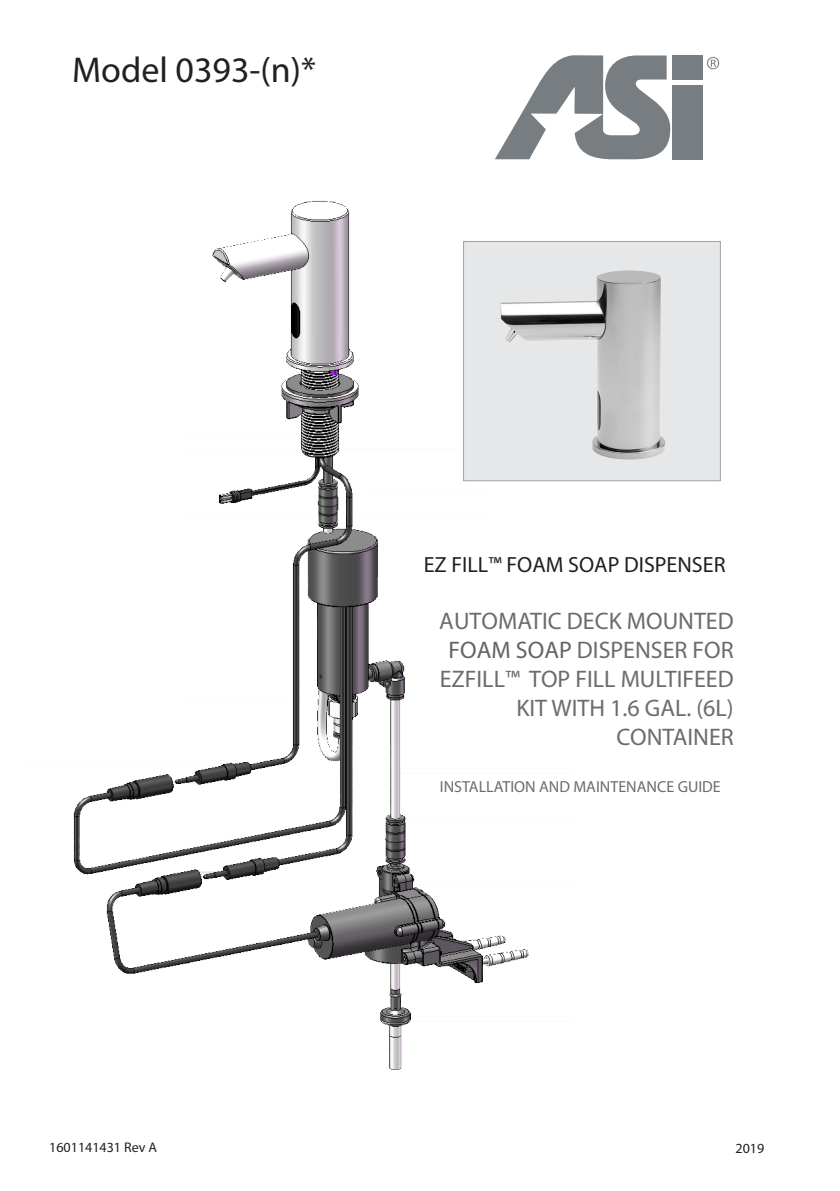
<style>
.page{position:relative;width:840px;height:1191px;background:#fff}
.page>*{position:absolute;margin:0;border:0;box-sizing:border-box;transform-origin:0 0}
.t1{font:36px "Myriad Pro";color:#231f20}
.t2{font:24px/28.8px "Myriad Pro";color:#6a6c6f;text-align:right}
.t3{font:22px "Myriad Pro";color:#231f20}
.t4{font:16px "Myriad Pro";color:#6a6c6f}
.t5{font:14px "Myriad Pro";color:#231f20}
.s1{color:#636366}
</style>
<div class="page">
<img style="left:73px;top:201px;width:499px;height:869px">
<div style="left:672px;top:55px;width:30px;height:24px;background:#777d81"></div>
<div style="left:672px;top:85px;width:30px;height:74px;background:#777d81"></div>
<svg style="left:707px;top:57px;width:11px;height:12px"></svg>
<svg style="left:495px;top:55px;width:175px;height:104px"></svg>
<div style="left:463px;top:241px;width:257px;height:240px;background:#e6e7e9;border:1px solid #9fa1a7"></div>
<img style="left:500px;top:270px;width:166px;height:190px">
<h1 class="t1" style="left:72px;top:51px;width:245px">Model 0393-(n)*</h1>
<p class="t5" style="left:49px;top:1139px;width:109px">1601141431 Rev A</p>
<p class="t3" style="left:423px;top:552px;width:303px">EZ FILL™ FOAM SOAP DISPENSER</p>
<p class="t2" style="left:439px;top:607px;width:296px">AUTOMATIC DECK MOUNTED<br><span class="s1">FOAM SOAP</span> DISPENSER FOR<br>EZFILL™ TOP FILL MULTIFEED<br>KIT WITH 1.6 GAL. (6L)<br>CONTAINER</p>
<p class="t4" style="left:439px;top:778px;width:282px">INSTALLATION AND MAINTENANCE GUIDE</p>
<p class="t5" style="left:735px;top:1139px;width:30px">2019</p>
</div>
